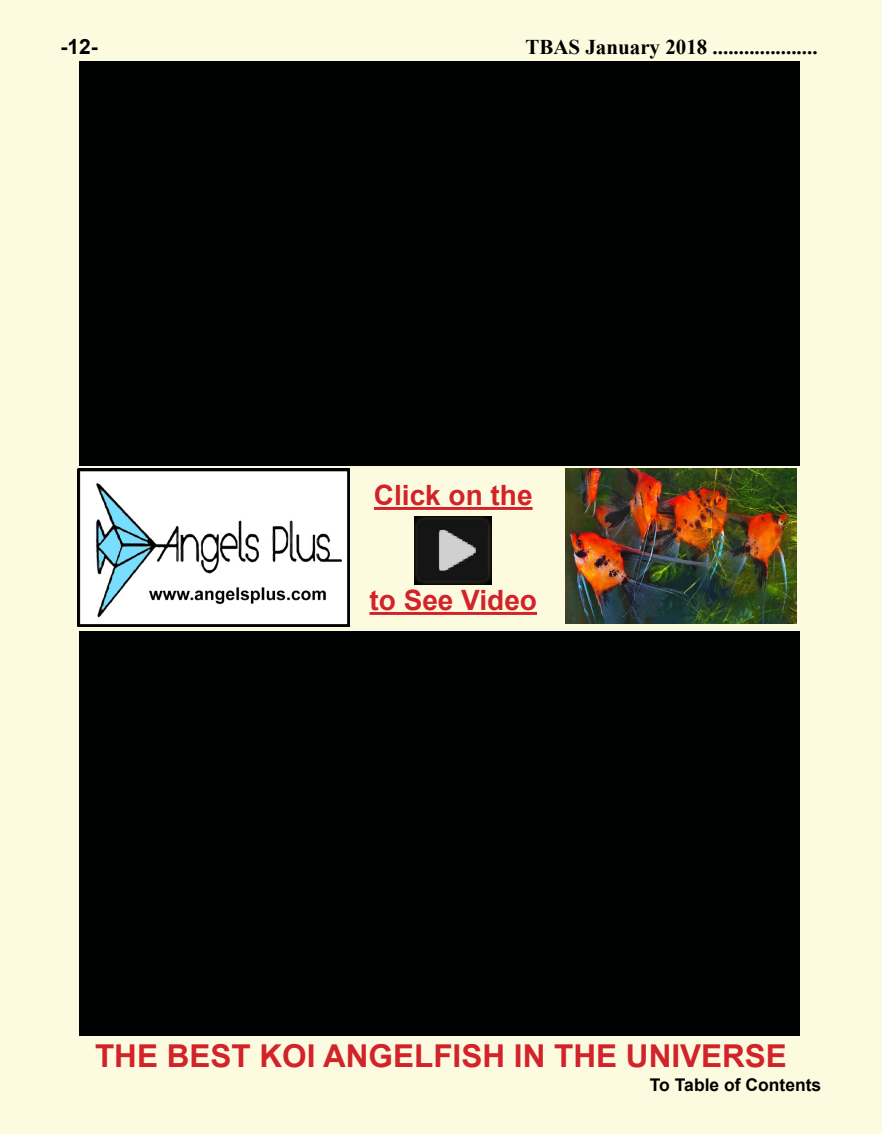
<style>
.page{position:relative;width:882px;height:1134px;background:#fdfbdf}
.page>*{position:absolute;margin:0;border:0;box-sizing:border-box;transform-origin:0 0}
.t1{font:700 31.5px "Arial";color:#d2232a}
.t2{font:700 28px "Arial";color:#d2232a}
.t3{font:700 21px "Times New Roman";color:#000}
.t4{font:700 21px "Arial";color:#000}
.t5{font:700 17.5px "Arial";color:#000}
</style>
<div class="page">
<img style="left:77px;top:469px;width:272px;height:157px">
<div style="left:80px;top:61px;width:720px;height:405px;background:#000101"></div>
<img style="left:566px;top:469px;width:231px;height:155px">
<div style="left:80px;top:631px;width:720px;height:405px;background:#000101"></div>
<hr style="left:374px;top:507px;width:159px;height:3px;background:#d2232a">
<hr style="left:369px;top:612px;width:168px;height:3px;background:#d2232a">
<img style="left:414px;top:516px;width:78px;height:68px">
<p class="t4" style="left:60px;top:33px;width:39px">-12-</p>
<p class="t3" style="left:525px;top:32px;width:294px">TBAS January 2018 ....................</p>
<h2 class="t2" style="left:374px;top:477px;width:160px">Click on the</h2>
<h2 class="t2" style="left:369px;top:582px;width:169px">to See Video</h2>
<h1 class="t1" style="left:95px;top:1035px;width:693px">THE BEST KOI ANGELFISH IN THE UNIVERSE</h1>
<p class="t5" style="left:650px;top:1073px;width:173px">To Table of Contents</p>
</div>
